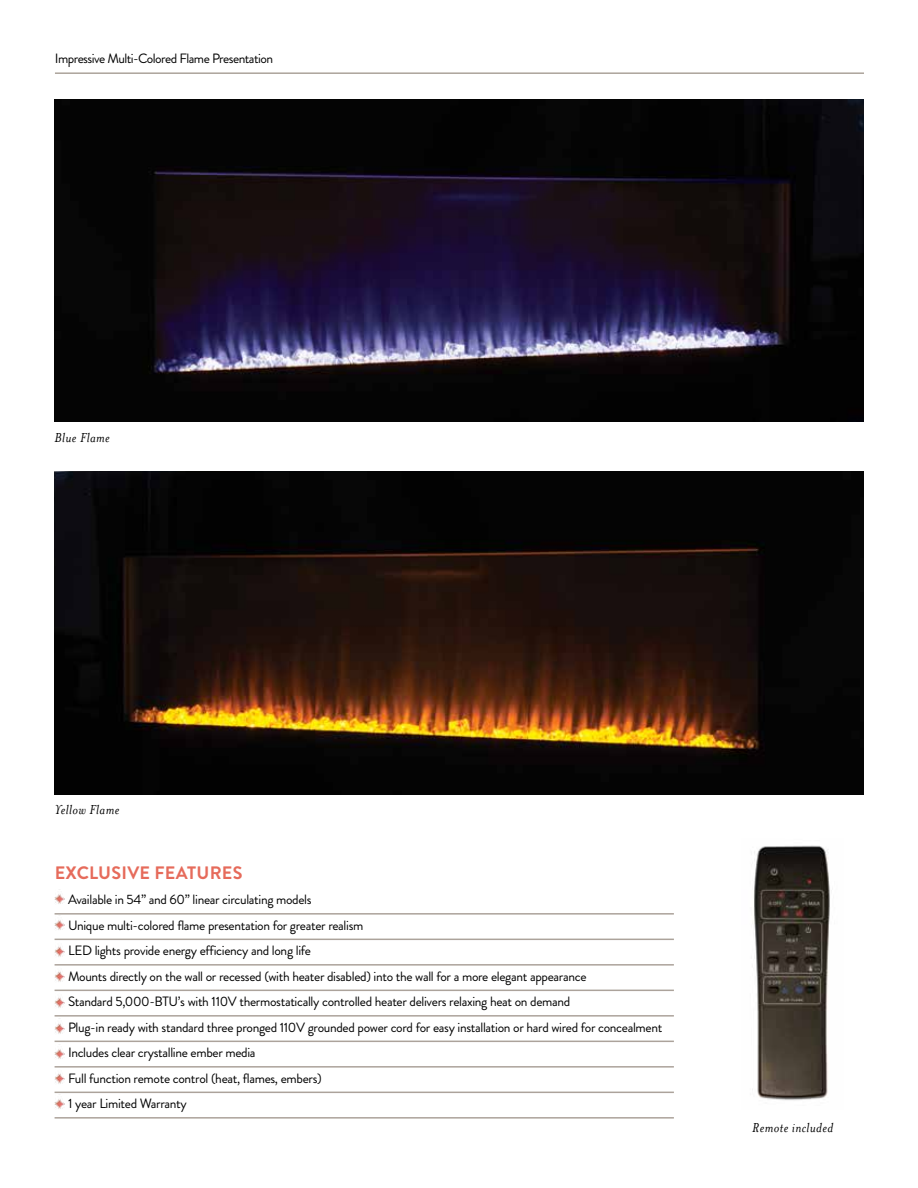
<style>
.page{position:relative;width:918px;height:1188px;background:#fff}
.page>*{position:absolute;margin:0;border:0;box-sizing:border-box;transform-origin:0 0}
.t1{font:700 18px "Brandon Grotesque";letter-spacing:.015em;color:#e66b5b}
.t2{font:italic 15px "Mrs Eaves OT";letter-spacing:.025em;color:#000}
.t3{font:13.5px/25.5px "Brandon Grotesque";letter-spacing:-.025em;color:#000}
</style>
<div class="page">
<hr style="left:55px;top:913px;width:619px;height:2px;background:#aca39b">
<hr style="left:55px;top:939px;width:619px;height:1px;background:#aca39b">
<hr style="left:55px;top:964px;width:619px;height:2px;background:#aca39b">
<hr style="left:55px;top:990px;width:619px;height:1px;background:#aca39b">
<hr style="left:55px;top:1015px;width:619px;height:2px;background:#aca39b">
<hr style="left:55px;top:1041px;width:619px;height:1px;background:#aca39b">
<hr style="left:55px;top:1066px;width:619px;height:2px;background:#aca39b">
<hr style="left:55px;top:1092px;width:619px;height:1px;background:#aca39b">
<hr style="left:55px;top:1117px;width:619px;height:2px;background:#aca39b">
<img style="left:54px;top:894px;width:11px;height:10px">
<img style="left:55px;top:1023px;width:10px;height:11px">
<img style="left:54px;top:920px;width:11px;height:10px">
<img style="left:54px;top:1049px;width:11px;height:10px">
<img style="left:55px;top:946px;width:10px;height:11px">
<img style="left:55px;top:1073px;width:10px;height:11px">
<img style="left:55px;top:971px;width:10px;height:11px">
<img style="left:54px;top:1099px;width:11px;height:10px">
<img style="left:55px;top:997px;width:10px;height:11px">
<img style="left:54px;top:471px;width:810px;height:323px">
<img style="left:55px;top:99px;width:809px;height:323px">
<img style="left:752px;top:845px;width:78px;height:256px">
<hr style="left:55px;top:72px;width:809px;height:2px;background:#aca39b">
<p class="t3" style="left:55px;top:46px;width:220px">Impressive Multi-Colored Flame Presentation</p>
<p class="t2" style="left:55px;top:429px;width:57px">Blue Flame</p>
<p class="t2" style="left:55px;top:801px;width:66px">Yellow Flame</p>
<h1 class="t1" style="left:55px;top:860px;width:189px">EXCLUSIVE FEATURES</h1>
<p class="t3" style="left:68px;top:887px;width:596px">Available in 54” and 60” linear circulating models<br>Unique multi-colored flame presentation for greater realism<br>LED lights provide energy efficiency and long life<br>Mounts directly on the wall or recessed (with heater disabled) into the wall for a more elegant appearance<br>Standard 5,000-BTU’s with 110V thermostatically controlled heater delivers relaxing heat on demand<br>Plug-in ready with standard three pronged 110V grounded power cord for easy installation or hard wired for concealment Includes clear crystalline ember media<br>Full function remote control (heat, flames, embers)<br>1 year Limited Warranty</p>
<p class="t2" style="left:752px;top:1119px;width:82px">Remote included</p>
</div>
